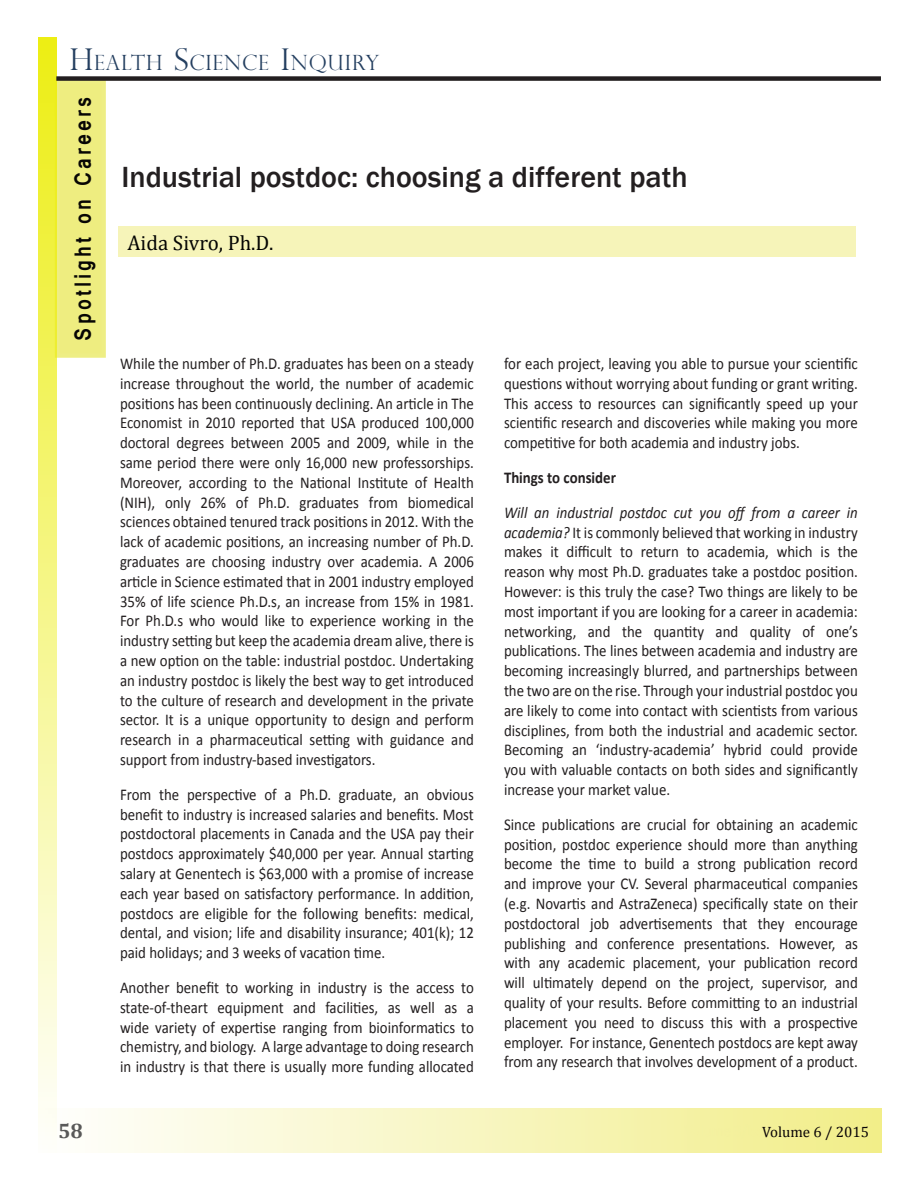
<style>
.page{position:relative;width:918px;height:1188px;background:#fff}
.page>*{position:absolute;margin:0;border:0;box-sizing:border-box;transform-origin:0 0}
.t1{font:500 30px "Franklin Gothic";color:#231f20}
.t2{font:700 25.2px "Vrinda";letter-spacing:.15em;color:#070604;scale:.83 1}
.t3{font:300 21px "Perpetua Titling";letter-spacing:.045em;color:#243f60}
.t4{font:21px "Cambria";color:#040503}
.t5{font:700 21px "Cambria";color:#595959}
.t6{font:16.5px/19.8px "Calibri";color:#231f20;text-align:justify;scale:.9 1}
.t7{font:700 16.5px "Calibri";color:#231f20;scale:.9 1}
.t8{font:15px "Cambria";color:#0a0507}
.s1{font-size:30px}
.s2{font-style:italic}
</style>
<div class="page">
<div style="left:57px;top:82px;width:47px;height:274px;background:#eeed80"></div>
<div style="left:55px;top:79px;width:51px;height:279px;border:4px solid #eeee84"></div>
<div style="left:38px;top:1108px;width:844px;height:45px;background:linear-gradient(to right,#fefefe,#f2ee89)"></div>
<div style="left:38px;top:37px;width:18px;height:1116px;background:linear-gradient(to bottom,#ecee13,#fefefc)"></div>
<div style="left:56px;top:76px;width:825px;height:5px;background:#231f20"></div>
<div style="left:118px;top:226px;width:738px;height:30px;background:#f6f4b9"></div>
<p class="t3" style="left:70px;top:55px;width:311px"><span class="s1">H</span>EALTH <span class="s1">S</span>CIENCE <span class="s1">I</span>NQUIRY</p>
<h2 class="t2" style="left:66px;top:341px;width:295px;rotate:-90deg">Spotlight on Careers</h2>
<h1 class="t1" style="left:122px;top:160px;width:568px">Industrial postdoc: choosing a different path</h1>
<p class="t4" style="left:128px;top:230px;width:147px">Aida Sivro, Ph.D.</p>
<p class="t6" style="left:120px;top:355px;width:395px">While the number of Ph.D. graduates has been on a steady increase throughout the world, the number of academic positions has been continuously declining. An article in The Economist in 2010 reported that USA produced 100,000 doctoral degrees between 2005 and 2009, while in the same period there were only 16,000 new professorships.<br>Moreover, according to the National Institute of Health (NIH), only 26% of Ph.D. graduates from biomedical sciences obtained tenured track positions in 2012. With the lack of academic positions, an increasing number of Ph.D. graduates are choosing industry over academia. A 2006 article in Science estimated that in 2001 industry employed 35% of life science Ph.D.s, an increase from 15% in 1981.<br>For Ph.D.s who would like to experience working in the industry setting but keep the academia dream alive, there is a new option on the table: industrial postdoc. Undertaking an industry postdoc is likely the best way to get introduced to the culture of research and development in the private sector. It is a unique opportunity to design and perform research in a pharmaceutical setting with guidance and support from industry-based investigators.</p>
<p class="t6" style="left:120px;top:786px;width:395px">From the perspective of a Ph.D. graduate, an obvious benefit to industry is increased salaries and benefits. Most postdoctoral placements in Canada and the USA pay their postdocs approximately $40,000 per year. Annual starting salary at Genentech is $63,000 with a promise of increase each year based on satisfactory performance. In addition, postdocs are eligible for the following benefits: medical, dental, and vision; life and disability insurance; 401(k); 12 paid holidays; and 3 weeks of vacation time.</p>
<p class="t6" style="left:120px;top:979px;width:395px">Another benefit to working in industry is the access to state-of-theart equipment and facilities, as well as a wide variety of expertise ranging from bioinformatics to chemistry, and biology. A large advantage to doing research in industry is that there is usually more funding allocated</p>
<p class="t6" style="left:504px;top:355px;width:395px">for each project, leaving you able to pursue your scientific questions without worrying about funding or grant writing.<br>This access to resources can significantly speed up your scientific research and discoveries while making you more competitive for both academia and industry jobs.</p>
<p class="t7" style="left:504px;top:471px;width:126px">Things to consider</p>
<p class="t6" style="left:504px;top:504px;width:395px"><span class="s2">Will an industrial postdoc cut you off from a career in academia?</span> It is commonly believed that working in industry makes it difficult to return to academia, which is the reason why most Ph.D. graduates take a postdoc position.<br>However: is this truly the case? Two things are likely to be most important if you are looking for a career in academia: networking, and the quantity and quality of one’s publications. The lines between academia and industry are becoming increasingly blurred, and partnerships between the two are on the rise. Through your industrial postdoc you are likely to come into contact with scientists from various disciplines, from both the industrial and academic sector.<br>Becoming an ‘industry-academia’ hybrid could provide you with valuable contacts on both sides and significantly increase your market value.</p>
<p class="t6" style="left:504px;top:816px;width:395px">Since publications are crucial for obtaining an academic position, postdoc experience should more than anything become the time to build a strong publication record and improve your CV. Several pharmaceutical companies (e.g. Novartis and AstraZeneca) specifically state on their postdoctoral job advertisements that they encourage publishing and conference presentations. However, as with any academic placement, your publication record will ultimately depend on the project, supervisor, and quality of your results. Before committing to an industrial placement you need to discuss this with a prospective employer. For instance, Genentech postdocs are kept away from any research that involves development of a product.</p>
<p class="t5" style="left:58px;top:1118px;width:26px">58</p>
<p class="t8" style="left:762px;top:1123px;width:108px">Volume 6 / 2015</p>
</div>
